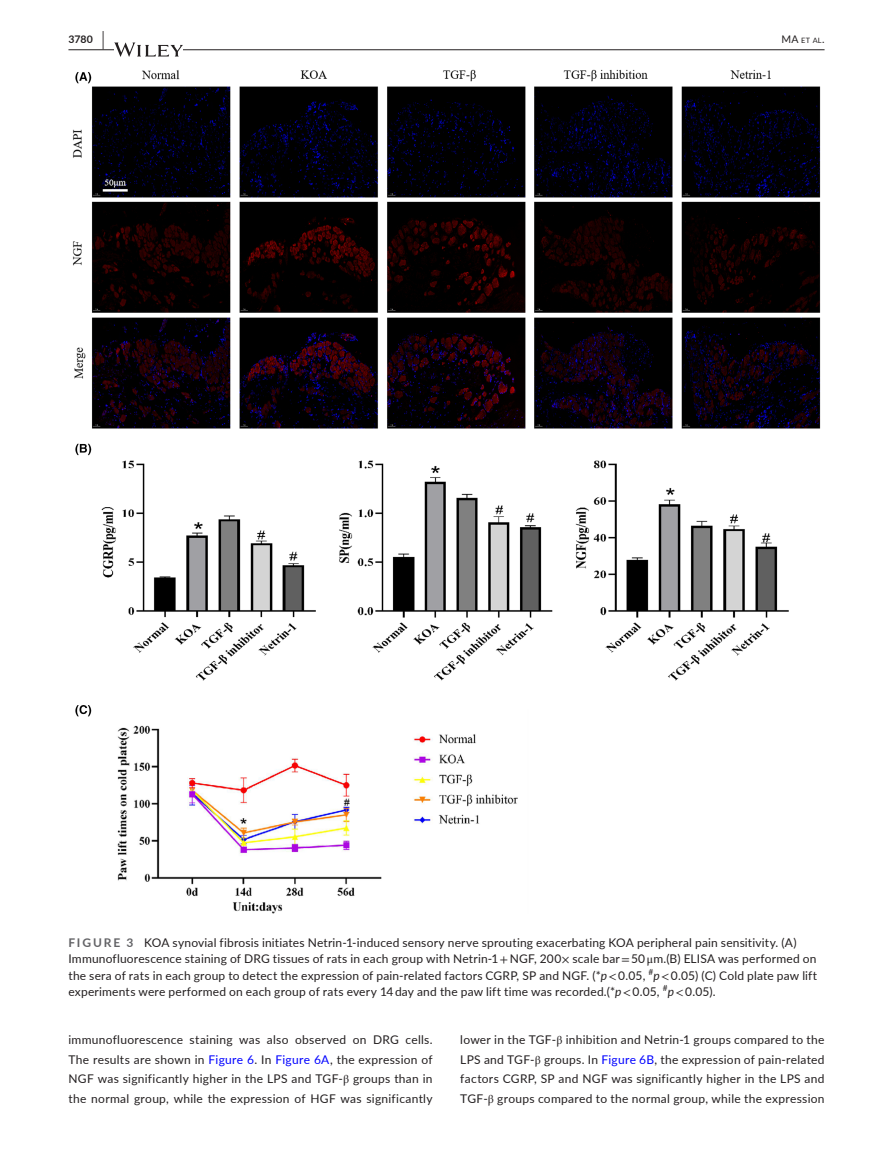
<style>
.page{position:relative;width:893px;height:1174px;background:#fff}
.page>*{position:absolute;margin:0;border:0;box-sizing:border-box;transform-origin:0 0}
.t1{font:12px/19.5px "Lato";letter-spacing:.015em;color:#231f20;text-align:justify}
.t2{font:700 10.5px "Lato";color:#231f20}
.t3{font:8.4px "Lato";color:#231f20}
.t4{font:7.35px "Lato";color:#231f20}
.s1{font-size:19.5px}
.s2{font-size:10.5px}
.s3{font-weight:700;color:#636366}
.s4{font-family:"STIX"}
.s5{font-style:italic}
.s6{color:#00f}
</style>
<div class="page">
<hr style="left:68px;top:49px;width:756px;height:1px;background:#231f20">
<svg style="left:114px;top:42px;width:69px;height:15px"></svg>
<img style="left:73px;top:69px;width:748px;height:845px">
<p class="t2" style="left:68px;top:31px;width:37px">3780 <span class="s1">|</span></p>
<p class="t4" style="left:781px;top:35px;width:45px"><span class="s2">MA</span> et al<span class="s2">.</span></p>
<p class="t1" style="left:68px;top:933px;width:750px;line-height:16.5px;text-align:left"><span class="s3">FIGURE 3</span> KOA synovial fibrosis initiates Netrin-1-induced sensory nerve sprouting exacerbating KOA peripheral pain sensitivity. (A)<br>Immunofluorescence staining of DRG tissues of rats in each group with Netrin-1 <span class="s4">+</span> NGF, 200<span class="s4">×</span> scale bar <span class="s4">=</span> 50 <span class="s4">μ</span>m.(B) ELISA was performed on the sera of rats in each group to detect the expression of pain-related factors CGRP, SP and NGF. (*<span class="s5">p</span><span class="s4">&lt;</span> 0.05,</p>
<p class="t3" style="left:648px;top:965px;width:6px">#</p>
<p class="t1" style="left:68px;top:966px;width:750px;line-height:16.5px;text-indent:585px"><span class="s5">p</span><span class="s4">&lt;</span> 0.05) (C) Cold plate paw lift experiments were performed on each group of rats every 14 day and the paw lift time was recorded.(*<span class="s5">p</span><span class="s4">&lt;</span> 0.05, <sup>#</sup><span class="s5">p</span><span class="s4">&lt;</span> 0.05).</p>
<p class="t1" style="left:68px;top:1029px;width:366px">immunofluorescence staining was also observed on DRG cells.<br>The results are shown in <span class="s6">Figure 6</span>. In <span class="s6">Figure 6A</span>, the expression of NGF was significantly higher in the LPS and TGF-<span class="s4">β</span> groups than in the normal group, while the expression of HGF was significantly</p>
<p class="t1" style="left:460px;top:1029px;width:366px">lower in the TGF-<span class="s4">β</span> inhibition and Netrin-1 groups compared to the LPS and TGF-<span class="s4">β</span> groups. In <span class="s6">Figure 6B</span>, the expression of pain-related factors CGRP, SP and NGF was significantly higher in the LPS and TGF-<span class="s4">β</span> groups compared to the normal group, while the expression</p>
</div>
